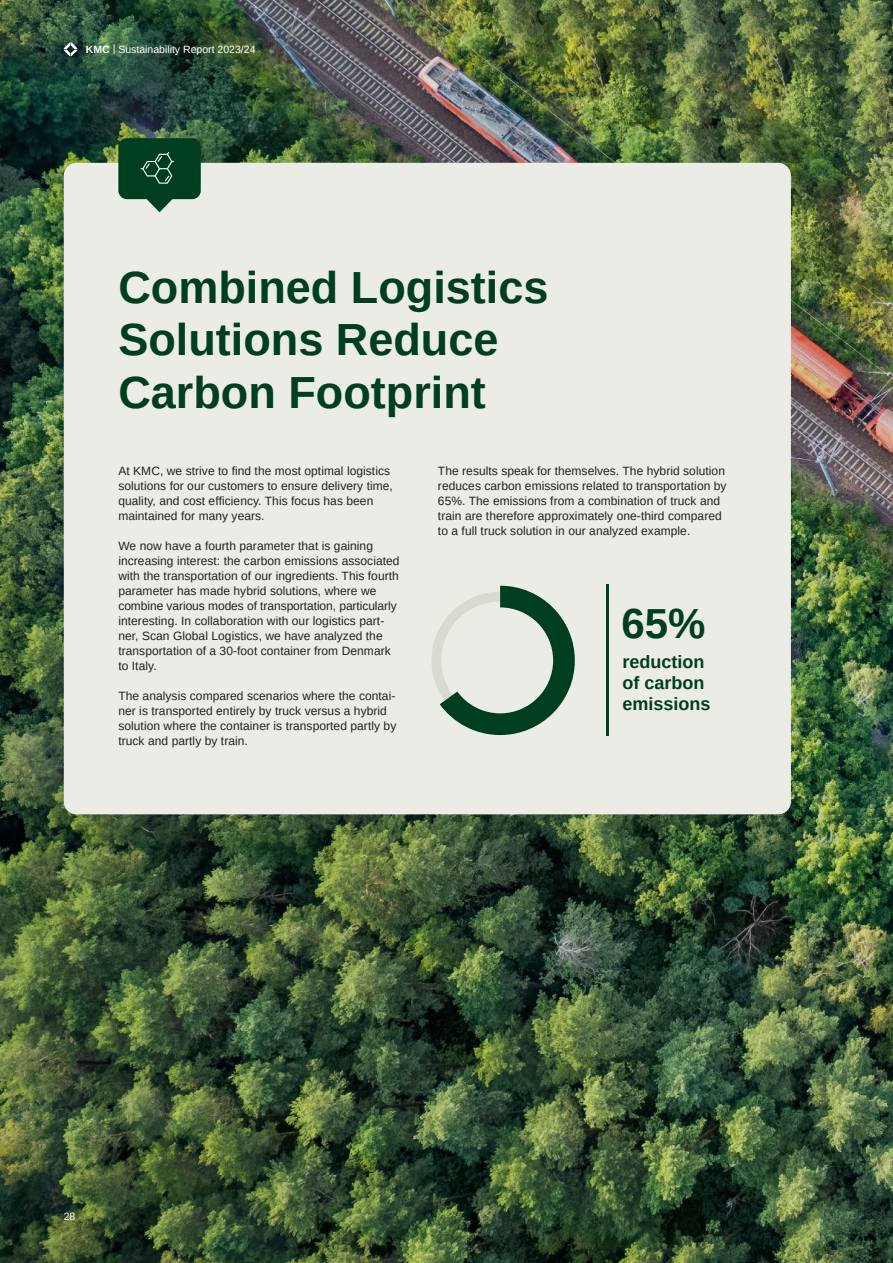
<style>
.page{position:relative;width:893px;height:1263px;background:#fff}
.page>*{position:absolute;margin:0;border:0;box-sizing:border-box;transform-origin:0 0}
.Rubrik_30_35{font:700 45px/52.5px "Arimo";color:#003e20}
.Brødtekst{font:700 42px "Arimo";color:#003e20}
.Brødtekst-2{font:700 18px/21px "Arimo";color:#003e20}
.t1{font:12px/15px "Arimo";letter-spacing:.005em;color:#231f20}
.t2{font:10.5px "Arimo";color:#fff}
.s1{font-weight:700}
</style>
<div class="page">
<img style="left:0;top:0;width:893px;height:1263px">
<div style="left:64px;top:163px;width:727px;height:651px;background:#ecece6;border-radius:13px"></div>
<svg style="left:431px;top:586px;width:144px;height:149px"></svg>
<hr style="left:606px;top:584px;width:2px;height:152px;background:#003e20">
<div style="left:118px;top:138px;width:83px;height:61px;background:#003e20;border-radius:9px"></div>
<svg style="left:140px;top:152px;width:35px;height:60px"></svg>
<svg style="left:64px;top:43px;width:13px;height:13px"></svg>
<p class="t2" style="left:86px;top:43px;width:171px"><span class="s1">KMC</span> | Sustainability Report 2023/24</p>
<p class="Rubrik_30_35" style="left:118px;top:262px;width:432px">Combined Logistics<br>Solutions Reduce<br>Carbon Footprint</p>
<p class="t1" style="left:118px;top:463px;width:276px">At KMC, we strive to find the most optimal logistics solutions for our customers to ensure delivery time, quality, and cost efficiency. This focus has been maintained for many years.</p>
<p class="t1" style="left:118px;top:538px;width:283px">We now have a fourth parameter that is gaining increasing interest: the carbon emissions associated with the transportation of our ingredients. This fourth parameter has made hybrid solutions, where we combine various modes of transportation, particularly interesting. In collaboration with our logistics part&shy;ner, Scan Global Logistics, we have analyzed the transportation of a 30-foot container from Denmark to Italy.</p>
<p class="t1" style="left:118px;top:688px;width:279px">The analysis compared scenarios where the contai&shy;ner is transported entirely by truck versus a hybrid solution where the container is transported partly by truck and partly by train.</p>
<p class="t1" style="left:438px;top:463px;width:290px">The results speak for themselves. The hybrid solution reduces carbon emissions related to transportation by 65%. The emissions from a combination of truck and train are therefore approximately one-third compared to a full truck solution in our analyzed example.</p>
<p class="Brødtekst" style="left:621px;top:594px;width:86px">65%</p>
<p class="Brødtekst-2" style="left:623px;top:652px;width:90px">reduction of carbon emissions</p>
<p class="t2" style="left:64px;top:1210px;width:13px">28</p>
</div>
